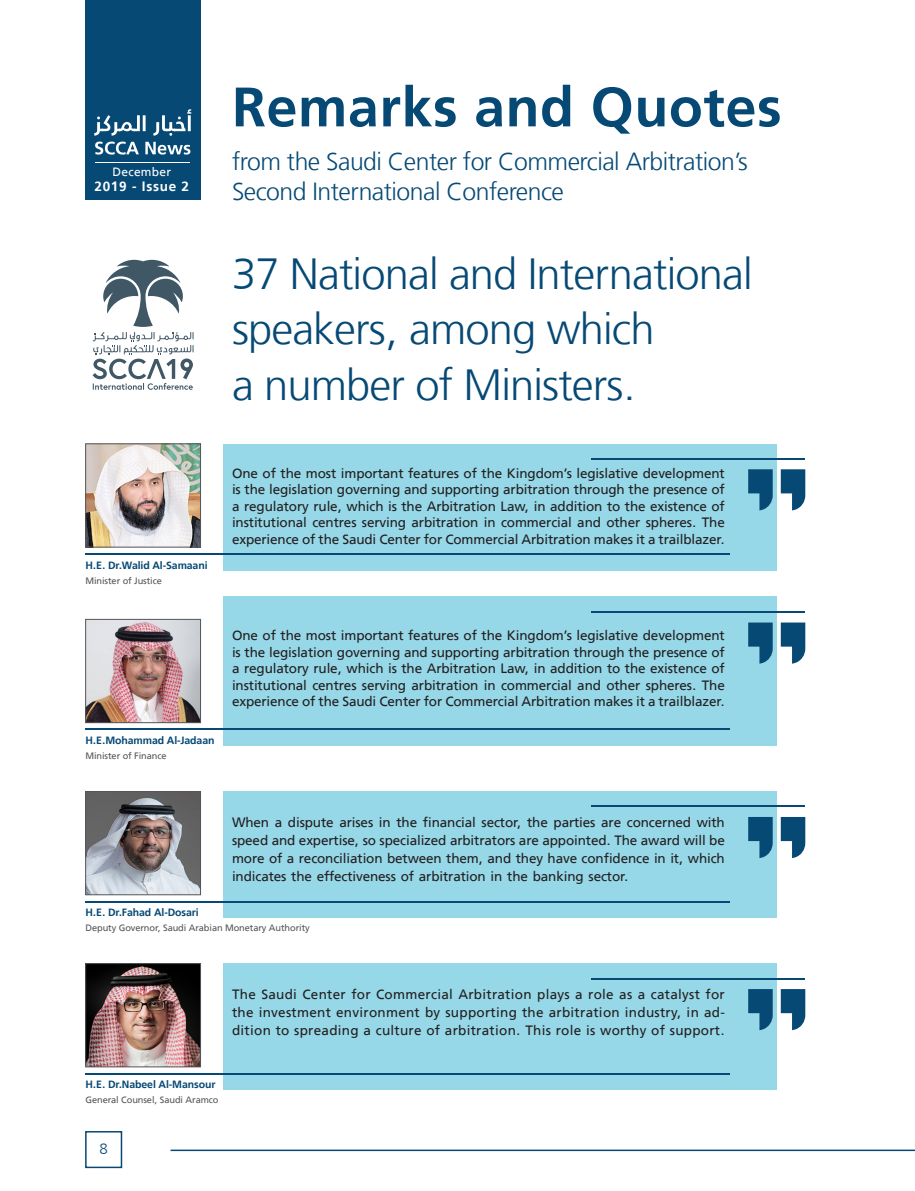
<style>
.page{position:relative;width:915px;height:1191px;background:#fff}
.page>*{position:absolute;margin:0;border:0;box-sizing:border-box;transform-origin:0 0}
.t1{font:700 55.5px "Frutiger LT Arabic 65";letter-spacing:.01em;color:#064975}
.t2{font:300 43.5px/55.5px "Frutiger LT Arabic 45";letter-spacing:-.02em;color:#064975}
.t3{font:300 24.75px/29.7px "Frutiger LT Arabic 45";letter-spacing:-.02em;color:#064975}
.t4{font:300 15px "Frutiger LT Arabic 45";color:#064975}
.t5{font:13.5px/16.5px "Frutiger LT Arabic 55 Roman";letter-spacing:-.01em;color:#231f20;text-align:justify}
.t6{font:700 13.5px "Frutiger LT Arabic 65";letter-spacing:.05em;color:#fff}
.t7{font:12px "Frutiger LT Arabic 55 Roman";letter-spacing:.02em;color:#fff}
.t8{font:700 10.5px "Frutiger LT Arabic 65";letter-spacing:-.01em;color:#064975}
.t9{font:9.3px "Frutiger LT Arabic 55 Roman";letter-spacing:-.01em;color:#555659}
</style>
<div class="page">
<div style="left:85px;top:0;width:116px;height:200px;background:#064975"></div>
<svg style="left:94px;top:109px;width:97px;height:27px"></svg>
<svg style="left:95px;top:142px;width:44px;height:13px"></svg>
<svg style="left:145px;top:142px;width:45px;height:13px"></svg>
<hr style="left:95px;top:162px;width:94px;height:1px;background:#fff">
<div style="left:85px;top:1131px;width:37px;height:37px;border:2px solid #064975"></div>
<hr style="left:170px;top:1149px;width:744px;height:2px;background:#064975">
<div style="left:223px;top:791px;width:554px;height:127px;background:#96d8e8"></div>
<img style="left:87px;top:793px;width:112px;height:100px">
<div style="left:85px;top:791px;width:116px;height:104px;border:1px solid #555659"></div>
<svg style="left:748px;top:817px;width:24px;height:41px"></svg>
<hr style="left:85px;top:901px;width:644px;height:1px;background:#064975">
<hr style="left:591px;top:806px;width:214px;height:1px;background:#064975">
<svg style="left:780px;top:817px;width:25px;height:41px"></svg>
<div style="left:223px;top:963px;width:554px;height:127px;background:#96d8e8"></div>
<img style="left:87px;top:965px;width:112px;height:100px">
<div style="left:85px;top:963px;width:116px;height:104px;border:1px solid #555659"></div>
<svg style="left:748px;top:989px;width:24px;height:41px"></svg>
<hr style="left:85px;top:1073px;width:644px;height:1px;background:#064975">
<hr style="left:591px;top:978px;width:214px;height:1px;background:#064975">
<svg style="left:780px;top:989px;width:25px;height:41px"></svg>
<div style="left:223px;top:443px;width:554px;height:127px;background:#96d8e8"></div>
<svg style="left:748px;top:469px;width:24px;height:41px"></svg>
<hr style="left:85px;top:553px;width:644px;height:1px;background:#064975">
<hr style="left:591px;top:458px;width:214px;height:1px;background:#064975">
<svg style="left:780px;top:469px;width:25px;height:41px"></svg>
<img style="left:87px;top:445px;width:112px;height:100px">
<div style="left:85px;top:443px;width:116px;height:104px;border:1px solid #555659"></div>
<div style="left:223px;top:597px;width:554px;height:149px;background:#96d8e8"></div>
<svg style="left:748px;top:622px;width:24px;height:41px"></svg>
<hr style="left:85px;top:729px;width:644px;height:1px;background:#064975">
<hr style="left:591px;top:611px;width:214px;height:1px;background:#064975">
<svg style="left:780px;top:622px;width:25px;height:41px"></svg>
<img style="left:87px;top:621px;width:112px;height:100px">
<div style="left:85px;top:619px;width:116px;height:104px;border:1px solid #555659"></div>
<svg style="left:93px;top:260px;width:100px;height:130px"></svg>
<p class="t7" style="left:113px;top:163px;width:60px">December</p>
<p class="t6" style="left:94px;top:176px;width:96px">2019 - Issue 2</p>
<p class="t1" style="left:232px;top:62px;width:551px">Remarks and Quotes</p>
<p class="t3" style="left:232px;top:146px;width:517px">from the Saudi Center for Commercial Arbitration’s<br>Second International Conference</p>
<p class="t2" style="left:232px;top:245px;width:522px">37 National and International speakers, among which<br>a number of Ministers.</p>
<p class="t8" style="left:85px;top:556px;width:124px">H.E. Dr.Walid Al-Samaani</p>
<p class="t9" style="left:85px;top:573px;width:78px">Minister of Justice</p>
<p class="t8" style="left:85px;top:732px;width:130px">H.E.Mohammad Al-Jadaan</p>
<p class="t9" style="left:85px;top:748px;width:83px">Minister of Finance</p>
<p class="t5" style="left:232px;top:464px;width:494px">One of the most important features of the Kingdom’s legislative development is the legislation governing and supporting arbitration through the presence of a regulatory rule, which is the Arbitration Law, in addition to the existence of institutional centres serving arbitration in commercial and other spheres. The experience of the Saudi Center for Commercial Arbitration makes it a trailblazer.</p>
<p class="t5" style="left:232px;top:627px;width:494px">One of the most important features of the Kingdom’s legislative development is the legislation governing and supporting arbitration through the presence of a regulatory rule, which is the Arbitration Law, in addition to the existence of institutional centres serving arbitration in commercial and other spheres. The experience of the Saudi Center for Commercial Arbitration makes it a trailblazer.</p>
<p class="t5" style="left:232px;top:813px;width:494px;line-height:18px">When a dispute arises in the financial sector, the parties are concerned with speed and expertise, so specialized arbitrators are appointed. The award will be more of a reconciliation between them, and they have confidence in it, which indicates the effectiveness of arbitration in the banking sector.</p>
<p class="t8" style="left:85px;top:904px;width:115px">H.E. Dr.Fahad Al-Dosari</p>
<p class="t9" style="left:85px;top:920px;width:226px">Deputy Governor, Saudi Arabian Monetary Authority</p>
<p class="t5" style="left:232px;top:985px;width:494px;line-height:18px">The Saudi Center for Commercial Arbitration plays a role as a catalyst for the investment environment by supporting the arbitration industry, in ad&shy;dition to spreading a culture of arbitration. This role is worthy of support.</p>
<p class="t8" style="left:85px;top:1076px;width:131px">H.E. Dr.Nabeel Al-Mansour</p>
<p class="t9" style="left:85px;top:1092px;width:134px">General Counsel, Saudi Aramco</p>
<p class="t4" style="left:99px;top:1137px;width:10px">8</p>
</div>
